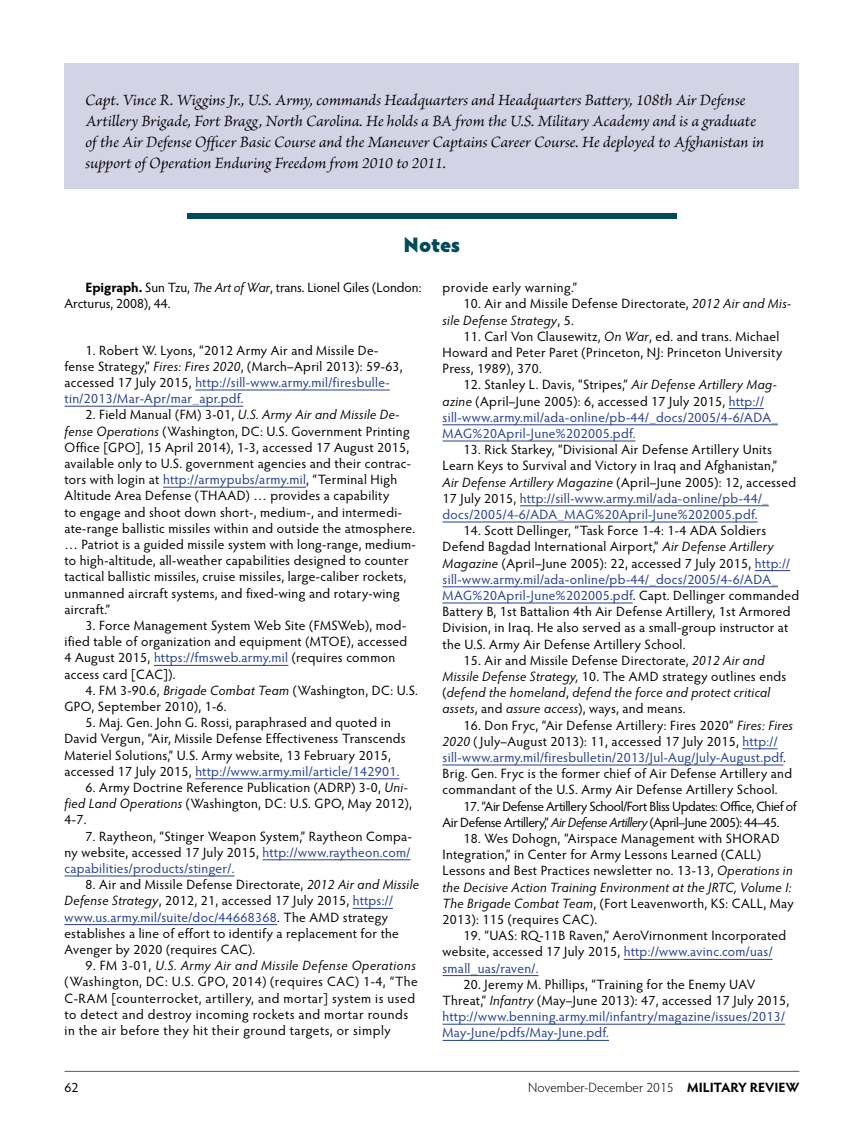
<style>
.page{position:relative;width:864px;height:1134px;background:#fff}
.page>*{position:absolute;margin:0;border:0;box-sizing:border-box;transform-origin:0 0}
.t1{font:900 21px "Hypatia Sans Pro";letter-spacing:-.01em;color:#004a5d}
.t2{font:italic 16.5px/21px "Brioso Pro";color:#000}
.t3{font:13.5px/16.2px "Hypatia Sans Pro";letter-spacing:.025em;color:#000}
.t4{font:italic 13.5px/16.2px "Hypatia Sans Pro";letter-spacing:.025em;color:#000}
.t5{font:13.5px/16.2px "Hypatia Sans Pro";letter-spacing:.025em;color:#25408f}
.t6{font:13.5px/16.2px "Hypatia Sans Pro";letter-spacing:-.03em;color:#000}
.t7{font:13.5px/16.2px "Hypatia Sans Pro";color:#000}
.t8{font:300 13.5px "Hypatia Sans Pro";color:#000}
.s1{font-weight:700}
.s2{font-style:italic}
.s3{color:#25408f}
.s4{color:#000}
.s5{font-style:italic;color:#000}
.s6{font-style:normal}
</style>
<div class="page">
<hr style="left:65px;top:1071px;width:734px;height:1px;background:#58595b">
<div style="left:187px;top:213px;width:490px;height:6px;background:#004a5d"></div>
<hr style="left:195px;top:390px;width:195px;height:1px;background:#25408f">
<hr style="left:64px;top:406px;width:179px;height:1px;background:#25408f">
<hr style="left:163px;top:487px;width:143px;height:1px;background:#25408f">
<hr style="left:154px;top:665px;width:134px;height:1px;background:#25408f">
<hr style="left:195px;top:778px;width:204px;height:1px;background:#25408f">
<hr style="left:263px;top:859px;width:147px;height:1px;background:#25408f">
<hr style="left:64px;top:876px;width:171px;height:1px;background:#25408f">
<hr style="left:353px;top:908px;width:40px;height:1px;background:#25408f">
<hr style="left:64px;top:924px;width:213px;height:1px;background:#25408f">
<hr style="left:729px;top:408px;width:35px;height:1px;background:#25408f">
<hr style="left:442px;top:424px;width:336px;height:1px;background:#25408f">
<hr style="left:442px;top:441px;width:194px;height:1px;background:#25408f">
<hr style="left:520px;top:505px;width:249px;height:1px;background:#25408f">
<hr style="left:442px;top:522px;width:316px;height:1px;background:#25408f">
<hr style="left:755px;top:570px;width:35px;height:1px;background:#25408f">
<hr style="left:442px;top:586px;width:336px;height:1px;background:#25408f">
<hr style="left:442px;top:603px;width:191px;height:1px;background:#25408f">
<hr style="left:742px;top:748px;width:36px;height:1px;background:#25408f">
<hr style="left:442px;top:765px;width:341px;height:1px;background:#25408f">
<hr style="left:624px;top:959px;width:149px;height:1px;background:#25408f">
<hr style="left:442px;top:975px;width:96px;height:1px;background:#25408f">
<hr style="left:442px;top:1024px;width:343px;height:1px;background:#25408f">
<hr style="left:442px;top:1040px;width:167px;height:1px;background:#25408f">
<div style="left:64px;top:63px;width:736px;height:126px;background:#d4d3e6"></div>
<p class="t2" style="left:86px;top:89px;width:680px">Capt. Vince R. Wiggins Jr., U.S. Army, commands Headquarters and Headquarters Battery, 108th Air Defense Artillery Brigade, Fort Bragg, North Carolina. He holds a BA from the U.S. Military Academy and is a graduate of the Air Defense Officer Basic Course and the Maneuver Captains Career Course. He deployed to Afghanistan in support of Operation Enduring Freedom from 2010 to 2011.</p>
<h1 class="t1" style="left:404px;top:229px;width:58px">Notes</h1>
<p class="t7" style="left:64px;top:279px;width:358px;text-indent:21px"><span class="s1">Epigraph.</span> Sun Tzu, <span class="s2">The Art of War</span>, trans. Lionel Giles (London:<br>Arcturus, 2008), 44.</p>
<p class="t3" style="left:65px;top:341px;width:340px;text-indent:21px">1. Robert W. Lyons, “2012 Army Air and Missile De&shy;fense Strategy,” <span class="s2">Fires: Fires 2020</span>, (March–April 2013): 59-63, accessed 17 July 2015, <span class="s3">http://sill-www.army.mil/firesbulle&shy;tin/2013/Mar-Apr/mar_apr.pdf.</span></p>
<p class="t3" style="left:65px;top:406px;width:353px;text-indent:21px">2. Field Manual (FM) 3-01, <span class="s2">U.S. Army Air and Missile De&shy;fense Operations</span> (Washington, DC: U.S. Government Printing Office [GPO], 15 April 2014), 1-3, accessed 17 August 2015, available only to U.S. government agencies and their contrac&shy;tors with login at <span class="s3">http://armypubs/army.mil</span>, “Terminal High Altitude Area Defense (THAAD) … provides a capability<br>to engage and shoot down short-, medium-, and intermedi&shy;ate-range ballistic missiles within and outside the atmosphere. … Patriot is a guided missile system with long-range, medium&shy;to high-altitude, all-weather capabilities designed to counter tactical ballistic missiles, cruise missiles, large-caliber rockets, unmanned aircraft systems, and fixed-wing and rotary-wing aircraft.”</p>
<p class="t3" style="left:65px;top:617px;width:344px;text-indent:21px">3. Force Management System Web Site (FMSWeb), mod&shy;ified table of organization and equipment (MTOE), accessed 4 August 2015, <span class="s3">https://fmsweb.army.mil</span> (requires common access card [CAC]).</p>
<p class="t3" style="left:65px;top:682px;width:355px;text-indent:21px">4. FM 3-90.6, <span class="s2">Brigade Combat Team</span> (Washington, DC: U.S.<br>GPO, September 2010), 1-6.</p>
<p class="t3" style="left:65px;top:714px;width:343px;text-indent:21px">5. Maj. Gen. John G. Rossi, paraphrased and quoted in David Vergun, “Air, Missile Defense Effectiveness Transcends Materiel Solutions,” U.S. Army website, 13 February 2015, accessed 17 July 2015, <span class="s3">http://www.army.mil/article/142901.</span></p>
<p class="t3" style="left:65px;top:779px;width:349px;text-indent:21px">6. Army Doctrine Reference Publication (ADRP) 3-0, <span class="s2">Uni&shy;fied Land Operations</span> (Washington, DC: U.S. GPO, May 2012),<br>4-7.</p>
<p class="t3" style="left:65px;top:827px;width:349px;text-align:justify;text-indent:21px">7. Raytheon, “Stinger Weapon System,” Raytheon Compa&shy;ny website, accessed 17 July 2015, <span class="s3">http://www.raytheon.com/ capabilities/products/stinger/.</span></p>
<p class="t3" style="left:65px;top:876px;width:356px;text-indent:21px">8. Air and Missile Defense Directorate, <span class="s2">2012 Air and Missile Defense Strategy</span>, 2012, 21, accessed 17 July 2015, <span class="s3">https:// www.us.army.mil/suite/doc/44668368</span>. The AMD strategy establishes a line of effort to identify a replacement for the Avenger by 2020 (requires CAC).</p>
<p class="t3" style="left:65px;top:957px;width:355px;text-indent:21px">9. FM 3-01, <span class="s2">U.S. Army Air and Missile Defense Operations </span>(Washington, DC: U.S. GPO, 2014) (requires CAC) 1-4, “The C-RAM [counterrocket, artillery, and mortar] system is used to detect and destroy incoming rockets and mortar rounds in the air before they hit their ground targets, or simply</p>
<p class="t3" style="left:442px;top:279px;width:136px">provide early warning.”</p>
<p class="t3" style="left:443px;top:295px;width:350px;text-indent:21px">10. Air and Missile Defense Directorate, <span class="s2">2012 Air and Mis&shy;sile Defense Strategy</span>, 5.</p>
<p class="t3" style="left:443px;top:328px;width:341px;text-indent:21px">11. Carl Von Clausewitz, <span class="s2">On War</span>, ed. and trans. Michael<br>Howard and Peter Paret (Princeton, NJ: Princeton University<br>Press, 1989), 370.</p>
<p class="t5" style="left:443px;top:376px;width:337px;text-indent:21px"><span class="s4">12. Stanley L. Davis, “Stripes,”</span> <span class="s5">Air Defense Artillery Mag&shy;azine</span> <span class="s4">(April–June 2005): 6, accessed 17 July 2015,</span> http:// sill-www.army.mil/ada-online/pb-44/_docs/2005/4-6/ADA_ MAG%20April-June%202005.pdf.</p>
<p class="t3" style="left:443px;top:441px;width:355px;text-indent:21px">13. Rick Starkey, “Divisional Air Defense Artillery Units Learn Keys to Survival and Victory in Iraq and Afghanistan,” <span class="s2">Air Defense Artillery Magazine</span> (April–June 2005): 12, accessed 17 July 2015, <span class="s3">http://sill-www.army.mil/ada-online/pb-44/_ docs/2005/4-6/ADA_MAG%20April-June%202005.pdf.</span></p>
<p class="t3" style="left:443px;top:522px;width:358px;text-indent:21px">14. Scott Dellinger, “Task Force 1-4: 1-4 ADA Soldiers Defend Bagdad International Airport,” <span class="s2">Air Defense Artillery Magazine</span> (April–June 2005): 22, accessed 7 July 2015, <span class="s3">http:// sill-www.army.mil/ada-online/pb-44/_docs/2005/4-6/ADA_ MAG%20April-June%202005.pdf</span>. Capt. Dellinger commanded Battery B, 1st Battalion 4th Air Defense Artillery, 1st Armored Division, in Iraq. He also served as a small-group instructor at the U.S. Army Air Defense Artillery School.</p>
<p class="t4" style="left:443px;top:652px;width:345px;text-indent:21px"><span class="s6">15. Air and Missile Defense Directorate,</span> 2012 Air and Missile Defense Strategy, <span class="s6">10. The AMD strategy outlines ends (</span>defend the homeland<span class="s6">,</span> defend the force and protect critical assets<span class="s6">, and</span> assure access<span class="s6">), ways, and means.</span></p>
<p class="t3" style="left:443px;top:716px;width:352px;text-indent:21px">16. Don Fryc, “Air Defense Artillery: Fires 2020” <span class="s2">Fires: Fires 2020</span> ( July–August 2013): 11, accessed 17 July 2015, <span class="s3">http:// sill-www.army.mil/firesbulletin/2013/Jul-Aug/July-August.pdf</span>.<br>Brig. Gen. Fryc is the former chief of Air Defense Artillery and commandant of the U.S. Army Air Defense Artillery School.</p>
<p class="t6" style="left:443px;top:797px;width:356px;text-indent:21px">17. “Air Defense Artillery School/Fort Bliss Updates: Office, Chief of<br>Air Defense Artillery,” <span class="s2">Air Defense Artillery</span> (April–June 2005): 44–45.</p>
<p class="t3" style="left:443px;top:830px;width:353px;text-indent:21px">18. Wes Dohogn, “Airspace Management with SHORAD Integration,” in Center for Army Lessons Learned (CALL)<br>Lessons and Best Practices newsletter no. 13-13, <span class="s2">Operations in the Decisive Action Training Environment at the JRTC, Volume I:<br>The Brigade Combat Team</span>, (Fort Leavenworth, KS: CALL, May 2013): 115 (requires CAC).</p>
<p class="t3" style="left:443px;top:927px;width:345px;text-indent:21px">19. “UAS: RQ-11B Raven,” AeroVirnonment Incorporated website, accessed 17 July 2015, <span class="s3">http://www.avinc.com/uas/ small_uas/raven/.</span></p>
<p class="t3" style="left:443px;top:976px;width:348px;text-indent:21px">20. Jeremy M. Phillips, “Training for the Enemy UAV Threat,” <span class="s2">Infantry</span> (May–June 2013): 47, accessed 17 July 2015, <span class="s3">http://www.benning.army.mil/infantry/magazine/issues/2013/ May-June/pdfs/May-June.pdf.</span></p>
<p class="t3" style="left:64px;top:1079px;width:15px">62</p>
<p class="t8" style="left:528px;top:1079px;width:273px">November-December 2015 <span class="s1">MILITARY REVIEW</span></p>
</div>
